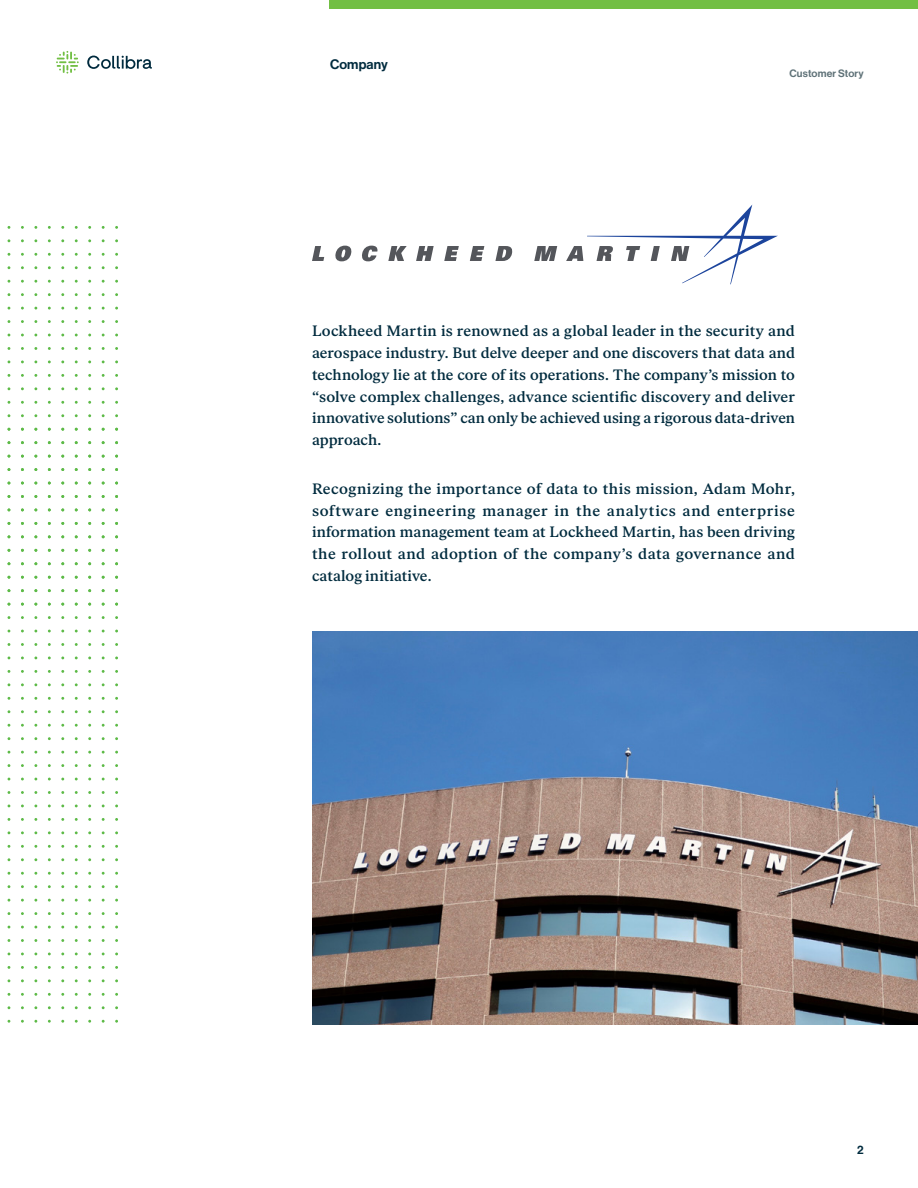
<style>
.page{position:relative;width:918px;height:1188px;background:#fff}
.page>*{position:absolute;margin:0;border:0;box-sizing:border-box;transform-origin:0 0}
.t1{font:500 15px/21.8px "Ivar Text";letter-spacing:.01em;color:#002b3e;text-align:justify}
.t2{font:500 13.5px "Haas Grot Disp 65";letter-spacing:.01em;color:#002b3e}
.t3{font:500 12px "Haas Grot Disp 65";color:#002b3e}
.t4{font:500 10.5px "Haas Grot Disp 65";letter-spacing:.02em;color:#5f7278}
</style>
<div class="page">
<svg style="left:56px;top:54px;width:7px;height:16px"></svg>
<svg style="left:63px;top:51px;width:15px;height:23px"></svg>
<svg style="left:87px;top:56px;width:13px;height:13px"></svg>
<svg style="left:101px;top:59px;width:10px;height:10px"></svg>
<svg style="left:112px;top:56px;width:3px;height:13px"></svg>
<svg style="left:117px;top:56px;width:35px;height:13px"></svg>
<div style="left:329px;top:0;width:589px;height:9px;background:#72bf44"></div>
<img style="left:312px;top:632px;width:606px;height:393px">
<svg style="left:312px;top:246px;width:12px;height:15px"></svg>
<svg style="left:335px;top:246px;width:17px;height:15px"></svg>
<svg style="left:362px;top:246px;width:16px;height:15px"></svg>
<svg style="left:388px;top:246px;width:19px;height:15px"></svg>
<svg style="left:416px;top:246px;width:18px;height:15px"></svg>
<svg style="left:444px;top:246px;width:15px;height:15px"></svg>
<svg style="left:470px;top:246px;width:14px;height:15px"></svg>
<svg style="left:495px;top:246px;width:18px;height:15px"></svg>
<svg style="left:534px;top:246px;width:23px;height:15px"></svg>
<svg style="left:566px;top:205px;width:212px;height:79px"></svg>
<p class="t2" style="left:330px;top:56px;width:59px">Company</p>
<p class="t4" style="left:790px;top:67px;width:76px">Customer Story</p>
<p class="t1" style="left:312px;top:320px;width:485px">Lockheed Martin is renowned as a global leader in the security and aerospace industry. But delve deeper and one discovers that data and technology lie at the core of its operations. The company’s mission to “solve complex challenges, advance scientific discovery and deliver innovative solutions” can only be achieved using a rigorous data-driven approach.</p>
<p class="t1" style="left:312px;top:478px;width:485px">Recognizing the importance of data to this mission, Adam Mohr, software engineering manager in the analytics and enterprise information management team at Lockheed Martin, has been driving the rollout and adoption of the company’s data governance and catalog initiative.</p>
<p class="t3" style="left:857px;top:1143px;width:8px">2</p>
</div>
